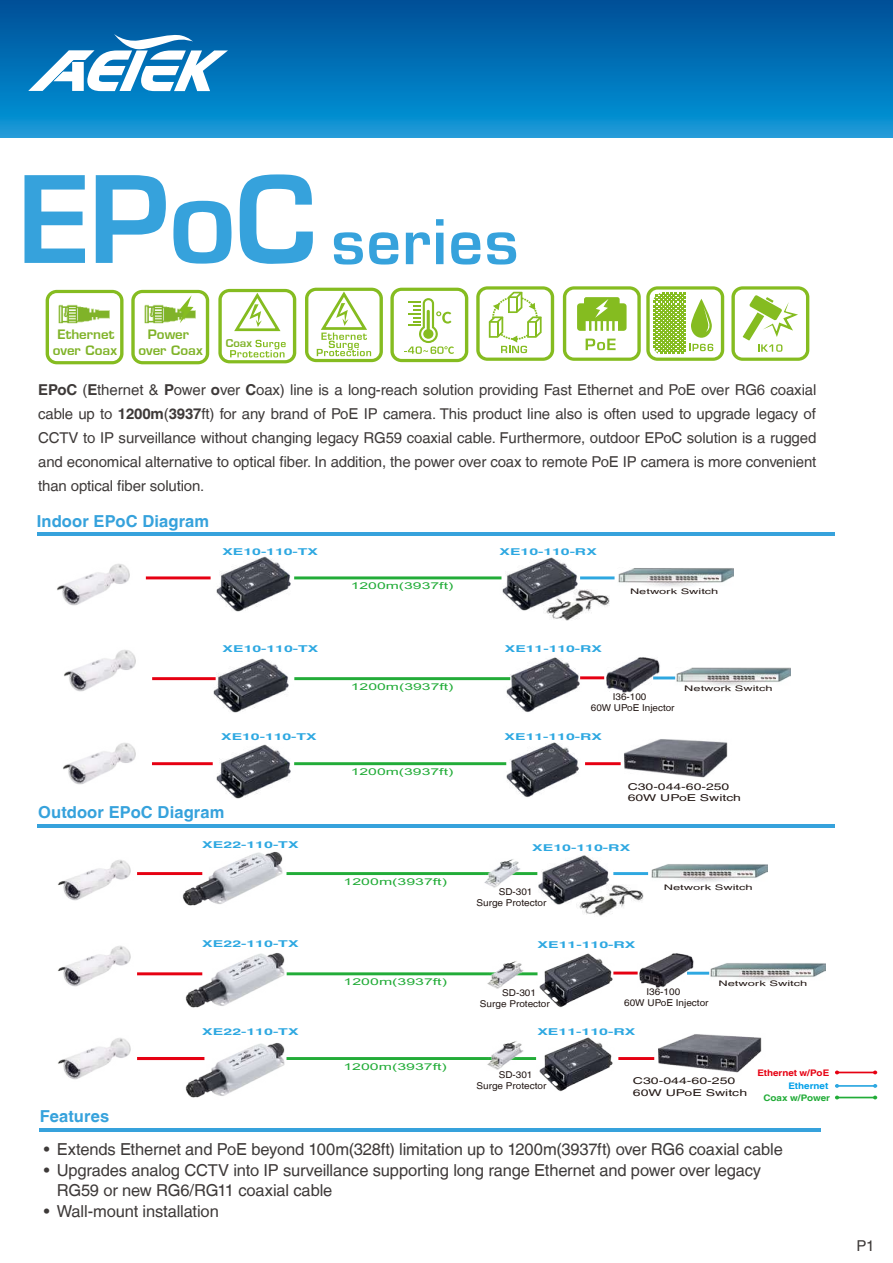
<style>
.page{position:relative;width:893px;height:1263px;background:#fff}
.page>*{position:absolute;margin:0;border:0;box-sizing:border-box;transform-origin:0 0}
.t1{font:700 60px "Euromode";letter-spacing:.03em;color:#36a2dc}
.t2{font:16.5px/20.2px "Helvetica LT";letter-spacing:-.01em;color:#3e3a39}
.t3{font:700 16.5px "Helvetica LT";letter-spacing:.005em;color:#36a2dc}
.t4{font:15px/24px "Helvetica LT";letter-spacing:-.01em;color:#3e3a39;text-align:justify}
.t5{font:700 12.75px/15.3px "Euromode";color:#80b329;text-align:center;scale:1.05 1}
.t6{font:700 10.65px "Euromode";color:#80b329;scale:1.05 1}
.t7{font:9.45px/11.2px "Helvetica LT";color:#231815;scale:1.06 1}
.t8{font:700 9.45px "Helvetica LT";color:#2ea8e1;scale:1.67 1}
.t9{font:700 9.45px "Helvetica LT";color:#2ea8e1;scale:1.69 1}
.t10{font:9.45px "Arial";color:#22ac38;scale:1.67 1}
.t11{font:9.45px "Arial";color:#22ac38;scale:1.69 1}
.t12{font:9.45px/11.4px "Helvetica LT";color:#231815;scale:1.48 1}
.t13{font:9.45px/11.2px "Helvetica LT";color:#231815;scale:1.5 1}
.t14{font:9.45px/11.4px "Helvetica LT";color:#231815;scale:1.05 1}
.t15{font:700 9px "Helvetica LT";color:#e60012;scale:1.1 1}
.t16{font:700 9px "Helvetica LT";letter-spacing:-.005em;color:#22ac38;scale:1.1 1}
.t17{font:700 9px "Helvetica LT";color:#00a0e9;scale:1.1 1}
.t18{font:7.65px "Helvetica LT";color:#231815;scale:1.67 1}
.t19{font:7.65px "Helvetica LT";color:#231815;scale:1.69 1}
.s1{font-size:117px}
.s2{font-weight:700}
</style>
<div class="page">
<hr style="left:146px;top:576px;width:65px;height:3px;background:#e60012">
<img style="left:611px;top:568px;width:122px;height:18px">
<img style="left:57px;top:564px;width:73px;height:42px">
<hr style="left:294px;top:576px;width:207px;height:3px;background:#22ac38">
<hr style="left:580px;top:576px;width:35px;height:3px;background:#2ea7e0">
<hr style="left:152px;top:677px;width:64px;height:3px;background:#e60012">
<img style="left:64px;top:650px;width:72px;height:42px">
<hr style="left:294px;top:677px;width:216px;height:3px;background:#22ac38">
<hr style="left:152px;top:762px;width:61px;height:3px;background:#e60012">
<img style="left:63px;top:743px;width:73px;height:42px">
<hr style="left:294px;top:762px;width:212px;height:3px;background:#22ac38">
<hr style="left:585px;top:762px;width:36px;height:3px;background:#e60012">
<img style="left:669px;top:667px;width:122px;height:19px">
<hr style="left:653px;top:676px;width:22px;height:3px;background:#2ea7e0">
<img style="left:604px;top:657px;width:57px;height:36px">
<hr style="left:580px;top:676px;width:24px;height:3px;background:#e60012">
<img style="left:504px;top:657px;width:80px;height:56px">
<img style="left:503px;top:742px;width:76px;height:56px">
<img style="left:619px;top:739px;width:109px;height:39px">
<img style="left:546px;top:589px;width:64px;height:32px">
<img style="left:499px;top:557px;width:83px;height:55px">
<img style="left:216px;top:556px;width:80px;height:56px">
<img style="left:211px;top:658px;width:78px;height:55px">
<img style="left:216px;top:744px;width:80px;height:55px">
<hr style="left:40px;top:1128px;width:781px;height:3px;background:#36a2dc">
<hr style="left:37px;top:533px;width:797px;height:3px;background:#36a2dc">
<svg style="left:731px;top:286px;width:78px;height:75px"></svg>
<svg style="left:563px;top:286px;width:161px;height:75px"></svg>
<svg style="left:476px;top:286px;width:78px;height:75px"></svg>
<svg style="left:390px;top:288px;width:78px;height:74px"></svg>
<svg style="left:46px;top:290px;width:78px;height:74px"></svg>
<img style="left:57px;top:301px;width:56px;height:25px">
<svg style="left:131px;top:290px;width:78px;height:74px"></svg>
<svg style="left:305px;top:288px;width:78px;height:74px"></svg>
<svg style="left:218px;top:289px;width:78px;height:74px"></svg>
<svg style="left:0;top:0;width:893px;height:138px;background:#0474b8"></svg>
<svg style="left:28px;top:33px;width:200px;height:58px"></svg>
<hr style="left:137px;top:872px;width:65px;height:3px;background:#e60012">
<hr style="left:837px;top:1071px;width:38px;height:2px;background:#e60012">
<svg style="left:873px;top:1070px;width:4px;height:4px"></svg>
<hr style="left:837px;top:1085px;width:38px;height:2px;background:#2ea8e1">
<svg style="left:835px;top:1084px;width:4px;height:4px"></svg>
<svg style="left:873px;top:1084px;width:4px;height:4px"></svg>
<hr style="left:837px;top:1097px;width:38px;height:1px;background:#22ac38">
<svg style="left:835px;top:1095px;width:4px;height:4px"></svg>
<svg style="left:873px;top:1095px;width:4px;height:4px"></svg>
<img style="left:648px;top:864px;width:120px;height:18px">
<img style="left:57px;top:860px;width:74px;height:41px">
<hr style="left:286px;top:872px;width:251px;height:3px;background:#22ac38">
<hr style="left:613px;top:872px;width:35px;height:3px;background:#2ea8e1">
<hr style="left:137px;top:972px;width:65px;height:3px;background:#e60012">
<img style="left:57px;top:946px;width:74px;height:41px">
<hr style="left:287px;top:972px;width:250px;height:3px;background:#22ac38">
<hr style="left:137px;top:1057px;width:67px;height:3px;background:#e60012">
<img style="left:58px;top:1038px;width:73px;height:42px">
<hr style="left:286px;top:1057px;width:250px;height:3px;background:#22ac38">
<hr style="left:618px;top:1057px;width:36px;height:3px;background:#e60012">
<img style="left:703px;top:963px;width:123px;height:18px">
<hr style="left:687px;top:972px;width:22px;height:3px;background:#2ea8e1">
<img style="left:639px;top:953px;width:56px;height:35px">
<hr style="left:613px;top:971px;width:25px;height:3px;background:#e60012">
<img style="left:536px;top:953px;width:81px;height:55px">
<img style="left:536px;top:1037px;width:77px;height:55px">
<img style="left:652px;top:1034px;width:110px;height:39px">
<img style="left:579px;top:885px;width:64px;height:31px">
<img style="left:179px;top:851px;width:104px;height:55px">
<img style="left:182px;top:953px;width:106px;height:55px">
<img style="left:182px;top:1043px;width:106px;height:55px">
<img style="left:483px;top:859px;width:38px;height:29px">
<img style="left:487px;top:961px;width:38px;height:28px">
<img style="left:487px;top:1041px;width:38px;height:29px">
<img style="left:536px;top:855px;width:77px;height:50px">
<hr style="left:37px;top:824px;width:797px;height:3px;background:#36a2dc">
<h1 class="t1" style="left:18px;top:205px;width:502px"><span class="s1">EPoC</span> series</h1>
<p class="t5" style="left:53px;top:327px;width:63px">Ethernet over Coax</p>
<p class="t5" style="left:138px;top:327px;width:63px">Power over Coax</p>
<p class="t6" style="left:226px;top:337px;width:27px">Coax</p>
<p class="t4" style="left:38px;top:377px;width:780px"><span class="s2">EPoC</span> (<span class="s2">E</span>thernet &amp; <span class="s2">P</span>ower <span class="s2">o</span>ver <span class="s2">C</span>oax) line is a long-reach solution providing Fast Ethernet and PoE over RG6 coaxial cable up to <span class="s2">1200m</span>(<span class="s2">3937</span>ft) for any brand of PoE IP camera. This product line also is often used to upgrade legacy of CCTV to IP surveillance without changing legacy RG59 coaxial cable. Furthermore, outdoor EPoC solution is a rugged and economical alternative to optical fiber. In addition, the power over coax to remote PoE IP camera is more convenient than optical fiber solution.</p>
<p class="t3" style="left:37px;top:511px;width:174px">Indoor EPoC Diagram</p>
<p class="t8" style="left:222px;top:546px;width:59px">XE10-110-TX</p>
<p class="t8" style="left:223px;top:642px;width:59px">XE10-110-TX</p>
<p class="t8" style="left:221px;top:731px;width:59px">XE10-110-TX</p>
<p class="t3" style="left:38px;top:802px;width:188px">Outdoor EPoC Diagram</p>
<p class="t9" style="left:202px;top:839px;width:58px">XE22-110-TX</p>
<p class="t9" style="left:202px;top:938px;width:58px">XE22-110-TX</p>
<p class="t3" style="left:40px;top:1106px;width:71px">Features</p>
<p class="t9" style="left:202px;top:1026px;width:58px">XE22-110-TX</p>
<p class="t10" style="left:351px;top:579px;width:63px">1200m(3937ft)</p>
<p class="t10" style="left:351px;top:680px;width:63px">1200m(3937ft)</p>
<p class="t10" style="left:351px;top:765px;width:63px">1200m(3937ft)</p>
<p class="t11" style="left:344px;top:875px;width:63px">1200m(3937ft)</p>
<p class="t11" style="left:344px;top:975px;width:63px">1200m(3937ft)</p>
<p class="t11" style="left:343px;top:1060px;width:63px">1200m(3937ft)</p>
<p class="t8" style="left:499px;top:546px;width:60px">XE10-110-RX</p>
<p class="t8" style="left:505px;top:642px;width:60px">XE11-110-RX</p>
<p class="t18" style="left:630px;top:587px;width:54px">Network Switch</p>
<p class="t18" style="left:684px;top:683px;width:54px">Network Switch</p>
<p class="t14" style="left:591px;top:691px;width:81px;text-indent:22px">I36-100<br>60W UPoE Injector</p>
<p class="t8" style="left:505px;top:731px;width:60px">XE11-110-RX</p>
<p class="t12" style="left:628px;top:781px;width:78px">C30-044-60-250<br>60W UPoE Switch</p>
<p class="t9" style="left:532px;top:842px;width:60px">XE10-110-RX</p>
<p class="t7" style="left:476px;top:885px;width:67px;text-indent:22px">SD-301<br>Surge Protector</p>
<p class="t9" style="left:537px;top:939px;width:60px">XE11-110-RX</p>
<p class="t19" style="left:664px;top:883px;width:54px">Network Switch</p>
<p class="t19" style="left:718px;top:978px;width:54px">Network Switch</p>
<p class="t7" style="left:480px;top:987px;width:67px;text-indent:22px">SD-301<br>Surge Protector</p>
<p class="t7" style="left:624px;top:986px;width:81px;text-indent:22px">I36-100<br>60W UPoE Injector</p>
<p class="t9" style="left:537px;top:1026px;width:60px">XE11-110-RX</p>
<p class="t7" style="left:476px;top:1068px;width:67px;text-indent:22px">SD-301<br>Surge Protector</p>
<p class="t13" style="left:633px;top:1075px;width:78px">C30-044-60-250<br>60W UPoE Switch</p>
<p class="t15" style="left:757px;top:1067px;width:67px">Ethernet w/PoE</p>
<p class="t17" style="left:788px;top:1080px;width:38px">Ethernet</p>
<p class="t16" style="left:763px;top:1092px;width:62px">Coax w/Power</p>
<p class="t2" style="left:44px;top:1139px;width:740px">• Extends Ethernet and PoE beyond 100m(328ft) limitation up to 1200m(3937ft) over RG6 coaxial cable</p>
<p class="t2" style="left:57px;top:1159px;width:706px;text-indent:-13px">• Upgrades analog CCTV into IP surveillance supporting long range Ethernet and power over legacy<br>RG59 or new RG6/RG11 coaxial cable</p>
<p class="t2" style="left:44px;top:1201px;width:176px">• Wall-mount installation</p>
<p class="t4" style="left:857px;top:1234px;width:19px">P1</p>
</div>
